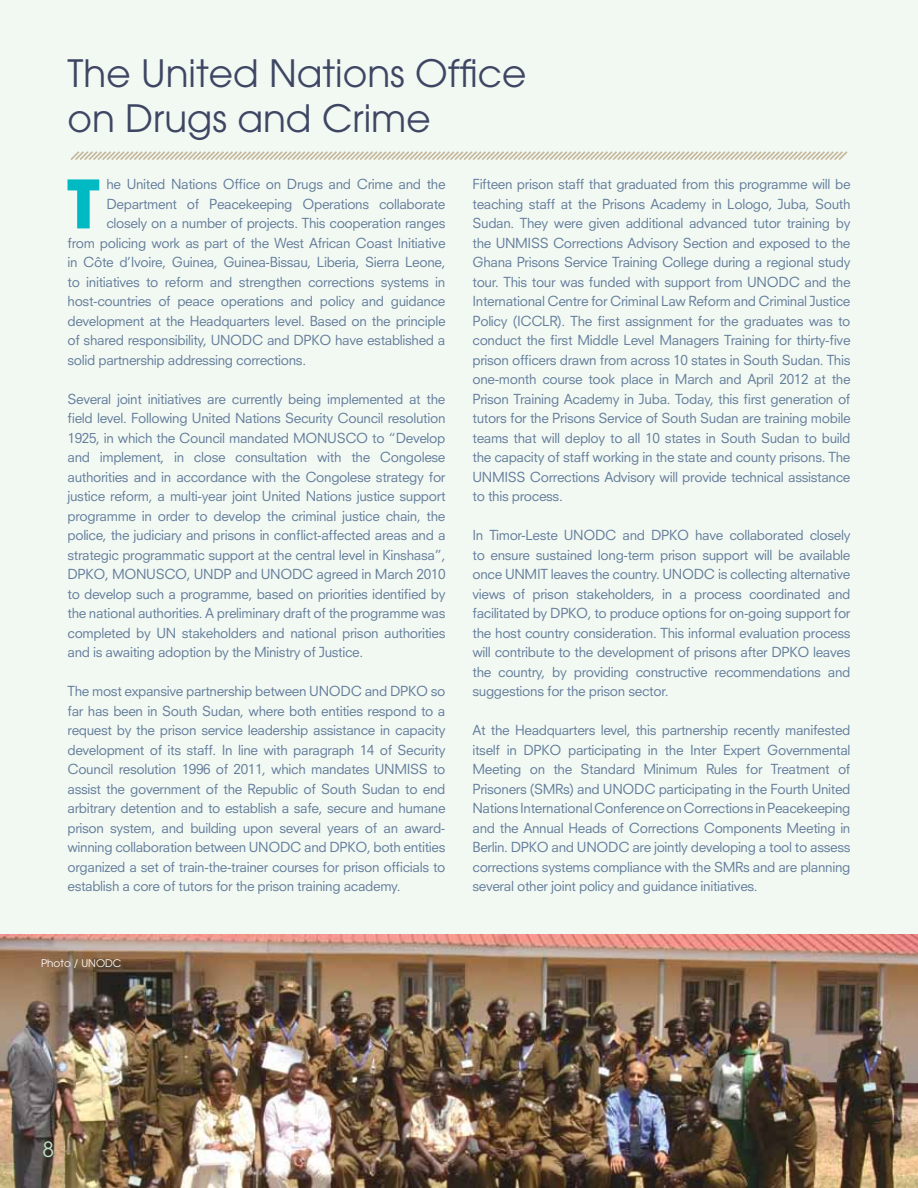
<style>
.page{position:relative;width:918px;height:1188px;background:#edf7ef}
.page>*{position:absolute;margin:0;border:0;box-sizing:border-box;transform-origin:0 0}
.t1{font:700 66.15px "ITC Avant Garde Std";color:#00bac3}
.t2{font:37.5px/45px "Avant Garde";color:#3e4663}
.t3{font:21px "Avant Garde";color:#bbe0c6}
.t4{font:13.5px/19.5px "Neuzeit SLT Std";letter-spacing:-.025em;color:#647d9b;text-align:justify}
.t5{font:10.5px "Avant Garde";color:#fff}
</style>
<div class="page">
<img style="left:0;top:935px;width:918px;height:253px">
<svg style="left:71px;top:151px;width:777px;height:9px"></svg>
<h2 class="t2" style="left:68px;top:51px;width:460px">The United Nations Office on Drugs and Crime</h2>
<h1 class="t1" style="left:67px;top:161px;width:33px">T</h1>
<p class="t4" style="left:106px;top:175px;width:341px">he United Nations Office on Drugs and Crime and the</p>
<p class="t4" style="left:106px;top:194px;width:341px">Department of Peacekeeping Operations collaborate</p>
<p class="t4" style="left:106px;top:214px;width:340px">closely on a number of projects. This cooperation ranges</p>
<p class="t4" style="left:68px;top:233px;width:380px">from policing work as part of the West African Coast Initiative</p>
<p class="t4" style="left:68px;top:253px;width:379px">in Côte d’Ivoire, Guinea, Guinea-Bissau, Liberia, Sierra Leone,</p>
<p class="t4" style="left:68px;top:272px;width:379px">to initiatives to reform and strengthen corrections systems in</p>
<p class="t4" style="left:68px;top:292px;width:379px">host-countries of peace operations and policy and guidance</p>
<p class="t4" style="left:68px;top:311px;width:380px">development at the Headquarters level. Based on the principle</p>
<p class="t4" style="left:68px;top:331px;width:379px">of shared responsibility, UNODC and DPKO have established a</p>
<p class="t4" style="left:68px;top:350px;width:240px">solid partnership addressing corrections.</p>
<p class="t4" style="left:68px;top:389px;width:380px">Several joint initiatives are currently being implemented at the field level. Following United Nations Security Council resolution 1925, in which the Council mandated MONUSCO to “Develop and implement, in close consultation with the Congolese authorities and in accordance with the Congolese strategy for justice reform, a multi-year joint United Nations justice support programme in order to develop the criminal justice chain, the police, the judiciary and prisons in conflict-affected areas and a strategic programmatic support at the central level in Kinshasa”, DPKO, MONUSCO, UNDP and UNODC agreed in March 2010 to develop such a programme, based on priorities identified by the national authorities. A preliminary draft of the programme was completed by UN stakeholders and national prison authorities and is awaiting adoption by the Ministry of Justice.</p>
<p class="t4" style="left:68px;top:681px;width:380px">The most expansive partnership between UNODC and DPKO so far has been in South Sudan, where both entities respond to a request by the prison service leadership assistance in capacity development of its staff. In line with paragraph 14 of Security Council resolution 1996 of 2011, which mandates UNMISS to assist the government of the Republic of South Sudan to end arbitrary detention and to establish a safe, secure and humane prison system, and building upon several years of an award&shy;winning collaboration between UNODC and DPKO, both entities organized a set of train-the-trainer courses for prison officials to establish a core of tutors for the prison training academy.</p>
<p class="t5" style="left:41px;top:957px;width:82px">Photo / UNODC</p>
<p class="t4" style="left:473px;top:174px;width:380px">Fifteen prison staff that graduated from this programme will be teaching staff at the Prisons Academy in Lologo, Juba, South Sudan. They were given additional advanced tutor training by the UNMISS Corrections Advisory Section and exposed to the Ghana Prisons Service Training College during a regional study tour. This tour was funded with support from UNODC and the International Centre for Criminal Law Reform and Criminal Justice Policy (ICCLR). The first assignment for the graduates was to conduct the first Middle Level Managers Training for thirty-five prison officers drawn from across 10 states in South Sudan. This one-month course took place in March and April 2012 at the Prison Training Academy in Juba. Today, this first generation of tutors for the Prisons Service of South Sudan are training mobile teams that will deploy to all 10 states in South Sudan to build the capacity of staff working in the state and county prisons. The UNMISS Corrections Advisory will provide technical assistance to this process.</p>
<p class="t4" style="left:473px;top:525px;width:380px">In Timor-Leste UNODC and DPKO have collaborated closely to ensure sustained long-term prison support will be available once UNMIT leaves the country. UNODC is collecting alternative views of prison stakeholders, in a process coordinated and facilitated by DPKO, to produce options for on-going support for the host country consideration. This informal evaluation process will contribute to the development of prisons after DPKO leaves the country, by providing constructive recommendations and suggestions for the prison sector.</p>
<p class="t4" style="left:473px;top:720px;width:380px">At the Headquarters level, this partnership recently manifested itself in DPKO participating in the Inter Expert Governmental Meeting on the Standard Minimum Rules for Treatment of Prisoners (SMRs) and UNODC participating in the Fourth United Nations International Conference on Corrections in Peacekeeping and the Annual Heads of Corrections Components Meeting in Berlin. DPKO and UNODC are jointly developing a tool to assess corrections systems compliance with the SMRs and are planning several other joint policy and guidance initiatives.</p>
<h3 class="t3" style="left:42px;top:1137px;width:13px">8</h3>
</div>
